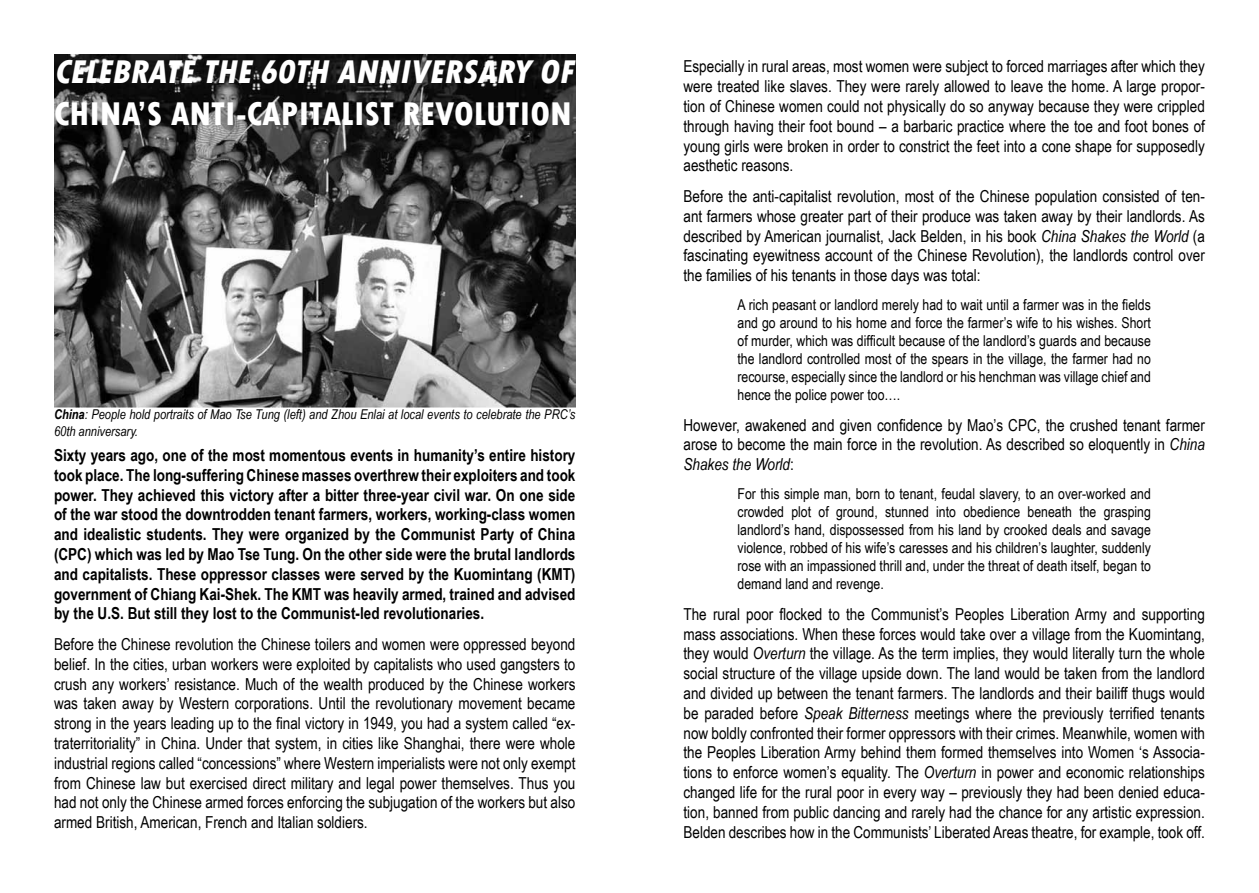
<style>
.page{position:relative;width:1259px;height:893px;background:#fff}
.page>*{position:absolute;margin:0;border:0;box-sizing:border-box;transform-origin:0 0}
.t1{font:800 condensed 34.5px "Tw Cen";color:#fff}
.t2{font:italic 800 condensed 34.5px "Tw Cen";color:#fff}
.t3{font:16.5px/19.8px "Arial Narrow";color:#000;text-align:justify}
.t4{font:700 16.5px/19.8px "Arial Narrow";color:#000;text-align:justify}
.t5{font:15px/18px "Arial Narrow";color:#000;text-align:justify}
.t6{font:italic 13.5px/16.2px "Arial Narrow";color:#000}
.s1{font-weight:700}
.s2{font-style:italic}
</style>
<div class="page">
<img style="left:54px;top:54px;width:522px;height:353px">
<h1 class="t2" style="left:54px;top:52px;width:527px">CELEBRATE THE 60TH ANNIVERSARY OF</h1>
<h1 class="t1" style="left:54px;top:93px;width:519px">CHINA’S ANTI-CAPITALIST REVOLUTION</h1>
<p class="t6" style="left:54px;top:406px;width:523px"><span class="s1">China</span>: People hold portraits of Mao Tse Tung (left) and Zhou Enlai at local events to celebrate the PRC’s<br>60th anniversary.</p>
<p class="t4" style="left:54px;top:444px;width:523px">Sixty years ago, one of the most momentous events in humanity’s entire history took place. The long-suffering Chinese masses overthrew their exploiters and took power. They achieved this victory after a bitter three-year civil war. On one side of the war stood the downtrodden tenant farmers, workers, working-class women and idealistic students. They were organized by the Communist Party of China (CPC) which was led by Mao Tse Tung. On the other side were the brutal landlords and capitalists. These oppressor classes were served by the Kuomintang (KMT) government of Chiang Kai-Shek. The KMT was heavily armed, trained and advised by the U.S. But still they lost to the Communist-led revolutionaries.</p>
<p class="t3" style="left:54px;top:634px;width:523px">Before the Chinese revolution the Chinese toilers and women were oppressed beyond belief. In the cities, urban workers were exploited by capitalists who used gangsters to crush any workers’ resistance. Much of the wealth produced by the Chinese workers was taken away by Western corporations. Until the revolutionary movement became strong in the years leading up to the final victory in 1949, you had a system called “ex&shy;traterritoriality” in China. Under that system, in cities like Shanghai, there were whole industrial regions called “concessions” where Western imperialists were not only exempt from Chinese law but exercised direct military and legal power themselves. Thus you had not only the Chinese armed forces enforcing the subjugation of the workers but also armed British, American, French and Italian soldiers.</p>
<p class="t3" style="left:683px;top:56px;width:523px">Especially in rural areas, most women were subject to forced marriages after which they were treated like slaves. They were rarely allowed to leave the home. A large propor&shy;tion of Chinese women could not physically do so anyway because they were crippled through having their foot bound – a barbaric practice where the toe and foot bones of young girls were broken in order to constrict the feet into a cone shape for supposedly aesthetic reasons.</p>
<p class="t3" style="left:683px;top:186px;width:523px">Before the anti-capitalist revolution, most of the Chinese population consisted of ten&shy;ant farmers whose greater part of their produce was taken away by their landlords. As described by American journalist, Jack Belden, in his book <span class="s2">China Shakes the World</span> (a fascinating eyewitness account of the Chinese Revolution), the landlords control over the families of his tenants in those days was total:</p>
<p class="t5" style="left:737px;top:295px;width:415px">A rich peasant or landlord merely had to wait until a farmer was in the fields and go around to his home and force the farmer’s wife to his wishes. Short of murder, which was difficult because of the landlord’s guards and because the landlord controlled most of the spears in the village, the farmer had no recourse, especially since the landlord or his henchman was village chief and hence the police power too….</p>
<p class="t3" style="left:683px;top:414px;width:523px">However, awakened and given confidence by Mao’s CPC, the crushed tenant farmer arose to become the main force in the revolution. As described so eloquently in <span class="s2">China Shakes the World</span>:</p>
<p class="t5" style="left:737px;top:484px;width:415px">For this simple man, born to tenant, feudal slavery, to an over-worked and crowded plot of ground, stunned into obedience beneath the grasping landlord’s hand, dispossessed from his land by crooked deals and savage violence, robbed of his wife’s caresses and his children’s laughter, suddenly rose with an impassioned thrill and, under the threat of death itself, began to demand land and revenge.</p>
<p class="t3" style="left:683px;top:603px;width:523px">The rural poor flocked to the Communist’s Peoples Liberation Army and supporting mass associations. When these forces would take over a village from the Kuomintang, they would <span class="s2">Overturn</span> the village. As the term implies, they would literally turn the whole social structure of the village upside down. The land would be taken from the landlord and divided up between the tenant farmers. The landlords and their bailiff thugs would be paraded before <span class="s2">Speak Bitterness</span> meetings where the previously terrified tenants now boldly confronted their former oppressors with their crimes. Meanwhile, women with the Peoples Liberation Army behind them formed themselves into Women ‘s Associa&shy;tions to enforce women’s equality. The <span class="s2">Overturn</span> in power and economic relationships changed life for the rural poor in every way – previously they had been denied educa&shy;tion, banned from public dancing and rarely had the chance for any artistic expression.<br>Belden describes how in the Communists’ Liberated Areas theatre, for example, took off.</p>
</div>
